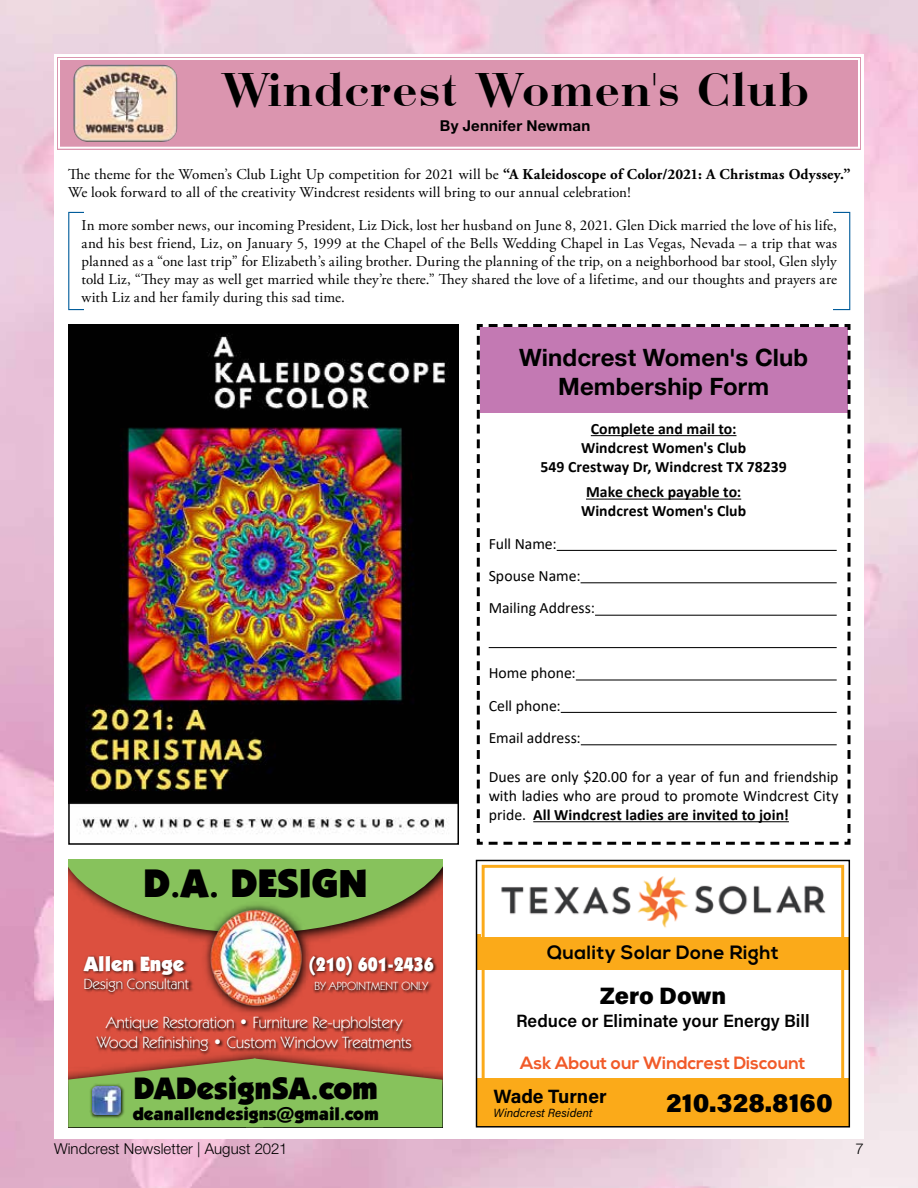
<style>
.page{position:relative;width:918px;height:1188px;background:#fff}
.page>*{position:absolute;margin:0;border:0;box-sizing:border-box;transform-origin:0 0}
.t1{font:700 48px "Bodoni";letter-spacing:.03em;color:#000}
.t2{font:900 40.05px "Kabel IT Cby BT";color:#000}
.t3{font:900 31.2px "Kabel IT Cby BT";color:#000}
.t4{font:900 26.7px "Acumin Pro";letter-spacing:.005em;color:#000}
.t5{font:700 24px/28.8px "Helvetica Neue LT Std";letter-spacing:.005em;color:#000;text-align:center}
.t6{font:900 23.7px "Acumin Pro";letter-spacing:-.005em;color:#000}
.t7{font:900 20.85px "Kabel IT Cby BT";color:#fff}
.t8{font:900 19.65px "Kabel IT Cby BT";color:#fff;scale:.91 1}
.t9{font:700 19.2px "Nexa";letter-spacing:.025em;color:#000}
.t10{font:700 19.2px "Acumin Pro";color:#000}
.t11{font:900 17.85px "Kabel IT Cby BT";color:#000}
.t12{font:600 17.7px "Acumin Pro";color:#000}
.t13{font:700 17.7px "Nexa";color:#f15a29}
.t14{font:16.35px/19.6px "Kabel IT Cby BT";color:#fff;text-align:center}
.t15{font:15.75px/32.4px "Calibri";color:#000}
.t16{font:700 15.75px/18.9px "Calibri";letter-spacing:.005em;color:#000;text-align:center}
.t17{font:15px/18px "Adobe Garamond Pro";letter-spacing:.005em;color:#000}
.t18{font:300 15px "Helvetica Neue LT Std";letter-spacing:.005em;color:#000}
.t19{font:700 15px "Helvetica Neue LT Std";letter-spacing:.015em;color:#000}
.t20{font:14.85px "Kabel IT Cby BT";color:#fff}
.t21{font:italic 11.85px "Acumin Pro";color:#000}
.t22{font:11.85px "Kabel IT Cby BT";color:#fff}
.s1{font-weight:700}
.s2{font-family:"Arial Rounded MT Bold";font-weight:400}
</style>
<div class="page">
<svg style="left:53px;top:53px;width:812px;height:101px;background:#de9fb6"></svg>
<div style="left:58px;top:58px;width:802px;height:91px;border:2px solid #fff"></div>
<img style="left:73px;top:65px;width:104px;height:77px">
<img style="left:71px;top:327px;width:385px;height:507px">
<div style="left:68px;top:324px;width:391px;height:521px;border:2px solid #000"></div>
<svg style="left:476px;top:324px;width:375px;height:521px"></svg>
<div style="left:477px;top:1079px;width:372px;height:48px;background:#fbaa19"></div>
<div style="left:477px;top:934px;width:372px;height:36px;background:#fbaa19"></div>
<img style="left:481px;top:863px;width:370px;height:74px">
<div style="left:476px;top:860px;width:374px;height:268px;border:1px solid #000"></div>
<div style="left:482px;top:865px;width:362px;height:256px;border:3px solid #fbaa19"></div>
<div style="left:68px;top:860px;width:374px;height:267px;background:#dc503f"></div>
<svg style="left:68px;top:860px;width:374px;height:73px"></svg>
<img style="left:199px;top:897px;width:119px;height:115px">
<img style="left:209px;top:908px;width:92px;height:102px">
<svg style="left:68px;top:1058px;width:374px;height:69px;background:#90ac55"></svg>
<img style="left:83px;top:955px;width:110px;height:40px">
<img style="left:95px;top:1012px;width:319px;height:46px">
<img style="left:307px;top:951px;width:130px;height:48px">
<img style="left:90px;top:1083px;width:37px;height:38px">
<img style="left:92px;top:1086px;width:28px;height:29px">
<h1 class="t1" style="left:222px;top:60px;width:589px">Windcrest Women's Club</h1>
<p class="t19" style="left:440px;top:116px;width:152px">By Jennifer Newman</p>
<p class="t17" style="left:68px;top:166px;width:784px">The theme for the Women’s Club Light Up competition for 2021 will be <span class="s1">“A Kaleidoscope of Color/2021: A Christmas Odyssey.”<br></span>We look forward to all of the creativity Windcrest residents will bring to our annual celebration!</p>
<p class="t17" style="left:82px;top:217px;width:757px;text-align:justify">In more somber news, our incoming President, Liz Dick, lost her husband on June 8, 2021. Glen Dick married the love of his life, and his best friend, Liz, on January 5, 1999 at the Chapel of the Bells Wedding Chapel in Las Vegas, Nevada – a trip that was planned as a “one last trip” for Elizabeth’s ailing brother. During the planning of the trip, on a neighborhood bar stool, Glen slyly told Liz, “They may as well get married while they’re there.” They shared the love of a lifetime, and our thoughts and prayers are with Liz and her family during this sad time.</p>
<h3 class="t5" style="left:519px;top:342px;width:291px">Windcrest Women's Club<br>Membership Form</h3>
<p class="t16" style="left:540px;top:419px;width:248px">Complete and mail to:<br>Windcrest Women's Club<br>549 Crestway Dr, Windcrest TX 78239</p>
<p class="t16" style="left:581px;top:482px;width:167px">Make check payable to:<br>Windcrest Women's Club</p>
<p class="t15" style="left:489px;top:527px;width:108px">Full Name:<br>Spouse Name:<br>Mailing Address:</p>
<h2 class="t2" style="left:143px;top:858px;width:226px">D<span class="s2">.</span>A<span class="s2">.</span> DESIGN</h2>
<h3 class="t7" style="left:84px;top:951px;width:102px">Allen Enge</h3>
<p class="t20" style="left:84px;top:975px;width:107px">Design Consultant</p>
<p class="t14" style="left:97px;top:1013px;width:317px">Antique Restoration • Furniture Re-upholstery<br>Wood Refinishing • Custom Window Treatments</p>
<h3 class="t8" style="left:309px;top:952px;width:139px">(210) 601-2436</h3>
<p class="t22" style="left:314px;top:979px;width:115px">BY APPOINTMENT ONLY</p>
<h3 class="t3" style="left:133px;top:1069px;width:246px">DADesignSA<span class="s2">.</span>com</h3>
<p class="t11" style="left:133px;top:1103px;width:248px">deanallendesigns@gmail<span class="s2">.</span>com</p>
<p class="t15" style="left:489px;top:656px;width:94px">Home phone:<br>Cell phone:<br>Email address:</p>
<p class="t15" style="left:489px;top:767px;width:351px;line-height:18.9px;text-align:justify">Dues are only $20.00 for a year of fun and friendship with ladies who are proud to promote Windcrest City pride. <span class="s1">All Windcrest ladies are invited to join!</span></p>
<p class="t9" style="left:547px;top:942px;width:233px">Quality Solar Done Right</p>
<h3 class="t6" style="left:600px;top:979px;width:128px">Zero Down</h3>
<p class="t12" style="left:516px;top:1008px;width:295px">Reduce or Eliminate your Energy Bill</p>
<p class="t13" style="left:520px;top:1053px;width:287px">Ask About our Windcrest Discount</p>
<p class="t10" style="left:493px;top:1082px;width:115px">Wade Turner</p>
<p class="t21" style="left:493px;top:1104px;width:101px">Windcrest Resident</p>
<h3 class="t4" style="left:666px;top:1084px;width:168px">210.328.8160</h3>
<p class="t18" style="left:54px;top:1140px;width:235px">Windcrest Newsletter | August 2021</p>
<p class="t18" style="left:856px;top:1140px;width:10px">7</p>
</div>
